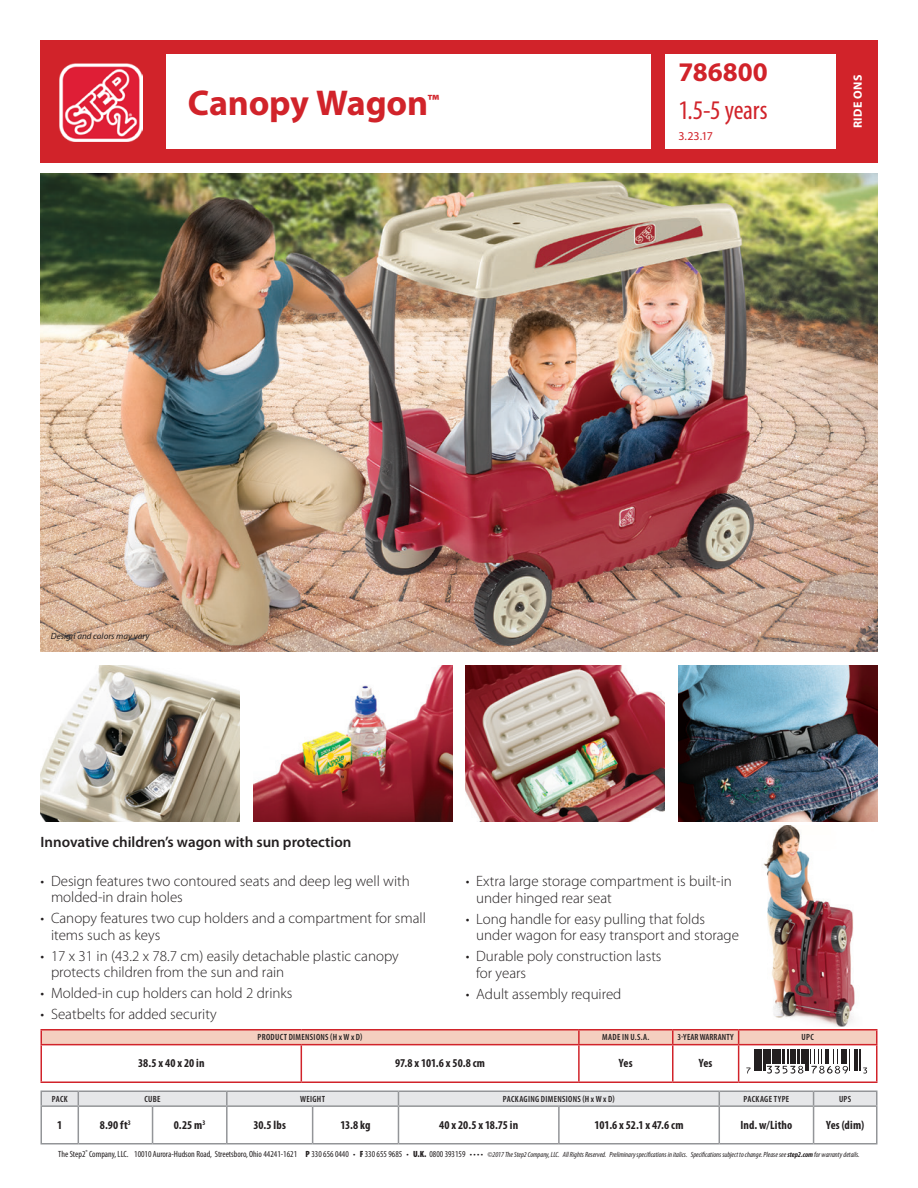
<style>
.page{position:relative;width:918px;height:1188px;background:#fff}
.page>*{position:absolute;margin:0;border:0;box-sizing:border-box;transform-origin:0 0}
.t1{font:700 36px "Myriad Pro";letter-spacing:-.005em;color:#d1232a}
.t2{font:condensed 27px "Myriad Pro";letter-spacing:-.01em;color:#d1232a}
.t3{font:700 27px "Myriad Pro";color:#d1232a}
.t4{font:300 15px/16.5px "Myriad Pro";color:#231f20}
.Heading_1{font:600 15px "Myriad Pro";color:#231f20}
.t5{font:700 condensed 12px "Myriad Pro";letter-spacing:.01em;color:#231f20}
.t6{font:700 12px "Myriad Pro";letter-spacing:.035em;color:#fff}
.t7{font:12px "Myriad Pro";color:#d1232a}
.t8{font:600 condensed 9px "Myriad Pro";letter-spacing:.035em;color:#231f20}
.t9{font:italic 9px "Myriad Pro";color:#231f20}
.t10{font:600 condensed 9px "Myriad Pro";letter-spacing:.005em;color:#231f20}
.t11{font:italic condensed 7.5px "Myriad Pro";color:#231f20}
.s1{font-style:normal;font-size:9px}
.s2{font-weight:900;font-style:normal;font-size:9px}
.s3{font-weight:700}
</style>
<div class="page">
<div style="left:166px;top:40px;width:712px;height:14px;background:#d1232a"></div>
<div style="left:166px;top:149px;width:712px;height:14px;background:#d1232a"></div>
<div style="left:40px;top:40px;width:126px;height:123px;background:#d1232a"></div>
<div style="left:651px;top:40px;width:14px;height:123px;background:#d1232a"></div>
<div style="left:836px;top:40px;width:42px;height:123px;background:#d1232a"></div>
<img style="left:59px;top:64px;width:83px;height:77px">
<img style="left:763px;top:825px;width:92px;height:201px">
<hr style="left:40px;top:1029px;width:261px;height:1px;background:#d1232a">
<hr style="left:301px;top:1029px;width:278px;height:1px;background:#d1232a">
<hr style="left:579px;top:1029px;width:94px;height:1px;background:#d1232a">
<hr style="left:673px;top:1029px;width:66px;height:1px;background:#d1232a">
<hr style="left:739px;top:1029px;width:139px;height:1px;background:#d1232a">
<hr style="left:40px;top:1045px;width:2px;height:37px;background:#d1232a">
<hr style="left:301px;top:1045px;width:1px;height:37px;background:#d1232a">
<hr style="left:578px;top:1045px;width:2px;height:37px;background:#d1232a">
<hr style="left:672px;top:1045px;width:2px;height:37px;background:#d1232a">
<hr style="left:738px;top:1045px;width:1px;height:37px;background:#d1232a">
<hr style="left:876px;top:1045px;width:2px;height:37px;background:#d1232a">
<hr style="left:40px;top:1082px;width:261px;height:1px;background:#d1232a">
<hr style="left:301px;top:1082px;width:278px;height:1px;background:#d1232a">
<hr style="left:579px;top:1082px;width:94px;height:1px;background:#d1232a">
<hr style="left:673px;top:1082px;width:66px;height:1px;background:#d1232a">
<hr style="left:739px;top:1082px;width:139px;height:1px;background:#d1232a">
<img style="left:40px;top:665px;width:200px;height:157px">
<img style="left:466px;top:665px;width:199px;height:157px">
<img style="left:253px;top:665px;width:199px;height:157px">
<img style="left:678px;top:665px;width:200px;height:157px">
<img style="left:40px;top:174px;width:838px;height:478px">
<svg style="left:40px;top:1030px;width:838px;height:44px"></svg>
<hr style="left:40px;top:1107px;width:2px;height:36px;background:#939598">
<hr style="left:78px;top:1107px;width:1px;height:36px;background:#939598">
<hr style="left:152px;top:1107px;width:1px;height:36px;background:#939598">
<hr style="left:226px;top:1107px;width:2px;height:36px;background:#939598">
<hr style="left:312px;top:1107px;width:1px;height:36px;background:#939598">
<hr style="left:398px;top:1107px;width:1px;height:36px;background:#939598">
<hr style="left:558px;top:1107px;width:2px;height:36px;background:#939598">
<hr style="left:719px;top:1107px;width:1px;height:36px;background:#939598">
<hr style="left:813px;top:1107px;width:1px;height:36px;background:#939598">
<hr style="left:876px;top:1107px;width:2px;height:36px;background:#939598">
<hr style="left:40px;top:1143px;width:38px;height:1px;background:#939598">
<hr style="left:78px;top:1143px;width:75px;height:1px;background:#939598">
<hr style="left:153px;top:1143px;width:74px;height:1px;background:#939598">
<hr style="left:227px;top:1143px;width:86px;height:1px;background:#939598">
<hr style="left:313px;top:1143px;width:85px;height:1px;background:#939598">
<hr style="left:398px;top:1143px;width:161px;height:1px;background:#939598">
<hr style="left:559px;top:1143px;width:160px;height:1px;background:#939598">
<hr style="left:719px;top:1143px;width:95px;height:1px;background:#939598">
<hr style="left:814px;top:1143px;width:63px;height:1px;background:#939598">
<hr style="left:40px;top:1090px;width:38px;height:2px;background:#939598">
<hr style="left:78px;top:1090px;width:75px;height:2px;background:#939598">
<hr style="left:153px;top:1090px;width:74px;height:2px;background:#939598">
<hr style="left:227px;top:1090px;width:86px;height:2px;background:#939598">
<hr style="left:313px;top:1090px;width:85px;height:2px;background:#939598">
<hr style="left:398px;top:1090px;width:161px;height:2px;background:#939598">
<hr style="left:559px;top:1090px;width:160px;height:2px;background:#939598">
<hr style="left:719px;top:1090px;width:95px;height:2px;background:#939598">
<hr style="left:814px;top:1090px;width:63px;height:2px;background:#939598">
<svg style="left:40px;top:1091px;width:838px;height:15px;background:#dfe0e2"></svg>
<hr style="left:40px;top:1105px;width:38px;height:2px;background:#939598">
<hr style="left:78px;top:1105px;width:75px;height:2px;background:#939598">
<hr style="left:153px;top:1105px;width:74px;height:2px;background:#939598">
<hr style="left:227px;top:1105px;width:86px;height:2px;background:#939598">
<hr style="left:313px;top:1105px;width:85px;height:2px;background:#939598">
<hr style="left:398px;top:1105px;width:161px;height:2px;background:#939598">
<hr style="left:559px;top:1105px;width:160px;height:2px;background:#939598">
<hr style="left:719px;top:1105px;width:95px;height:2px;background:#939598">
<hr style="left:814px;top:1105px;width:63px;height:2px;background:#939598">
<p class="t1" style="left:188px;top:83px;width:253px">Canopy Wagon<sup>™</sup></p>
<p class="t3" style="left:678px;top:56px;width:91px">786800</p>
<p class="t2" style="left:678px;top:95px;width:91px">1.5-5 years</p>
<p class="t7" style="left:678px;top:130px;width:36px">3.23.17</p>
<p class="t6" style="left:851px;top:128px;width:55px;rotate:-90deg">RIDE ONS</p>
<p class="t9" style="left:51px;top:631px;width:100px">Design and colors may vary</p>
<p class="Heading_1" style="left:40px;top:833px;width:312px">Innovative children’s wagon with sun protection</p>
<p class="t4" style="left:40px;top:873px;width:371px">• Design features two contoured seats and deep leg well with</p>
<p class="t4" style="left:51px;top:889px;width:133px">molded-in drain holes</p>
<p class="t4" style="left:51px;top:910px;width:377px;text-indent:-10px">• Canopy features two cup holders and a compartment for small items such as keys</p>
<p class="t4" style="left:51px;top:948px;width:349px;text-indent:-10px">• 17 x 31 in (43.2 x 78.7 cm) easily detachable plastic canopy protects children from the sun and rain</p>
<p class="t4" style="left:40px;top:985px;width:254px">• Molded-in cup holders can hold 2 drinks</p>
<p class="t4" style="left:40px;top:1006px;width:178px">• Seatbelts for added security</p>
<p class="t4" style="left:466px;top:873px;width:268px">• Extra large storage compartment is built-in</p>
<p class="t4" style="left:476px;top:890px;width:137px">under hinged rear seat</p>
<p class="t4" style="left:466px;top:911px;width:241px">• Long handle for easy pulling that folds</p>
<p class="t4" style="left:476px;top:927px;width:264px">under wagon for easy transport and storage</p>
<p class="t4" style="left:466px;top:948px;width:197px">• Durable poly construction lasts</p>
<p class="t4" style="left:476px;top:965px;width:51px">for years</p>
<p class="t4" style="left:466px;top:986px;width:157px">• Adult assembly required</p>
<p class="t8" style="left:258px;top:1032px;width:107px">PRODUCT DIMENSIONS (H x W x D)</p>
<p class="t8" style="left:602px;top:1032px;width:49px">MADE IN U.S.A.</p>
<p class="t10" style="left:678px;top:1032px;width:58px">3-YEAR WARRANTY</p>
<p class="t8" style="left:802px;top:1032px;width:14px">UPC</p>
<p class="t5" style="left:138px;top:1057px;width:68px">38.5 x 40 x 20 in</p>
<p class="t5" style="left:395px;top:1057px;width:91px">97.8 x 101.6 x 50.8 cm</p>
<p class="t5" style="left:619px;top:1057px;width:15px">Yes</p>
<p class="t5" style="left:699px;top:1057px;width:15px">Yes</p>
<p class="t8" style="left:52px;top:1094px;width:17px">PACK</p>
<p class="t8" style="left:144px;top:1094px;width:18px">CUBE</p>
<p class="t8" style="left:300px;top:1094px;width:26px">WEIGHT</p>
<p class="t8" style="left:503px;top:1094px;width:113px">PACKAGING DIMENSIONS (H x W x D)</p>
<p class="t8" style="left:744px;top:1094px;width:47px">PACKAGE TYPE</p>
<p class="t8" style="left:839px;top:1094px;width:14px">UPS</p>
<p class="t5" style="left:57px;top:1118px;width:7px">1</p>
<p class="t5" style="left:100px;top:1118px;width:33px">8.90 ft<sup>3</sup></p>
<p class="t5" style="left:174px;top:1118px;width:33px">0.25 m<sup>3</sup></p>
<p class="t5" style="left:253px;top:1118px;width:34px">30.5 lbs</p>
<p class="t5" style="left:340px;top:1118px;width:32px">13.8 kg</p>
<p class="t5" style="left:439px;top:1118px;width:81px">40 x 20.5 x 18.75 in</p>
<p class="t5" style="left:595px;top:1118px;width:90px">101.6 x 52.1 x 47.6 cm</p>
<p class="t5" style="left:740px;top:1118px;width:54px">Ind. w/Litho</p>
<p class="t5" style="left:826px;top:1118px;width:39px">Yes (dim)</p>
<p class="t11" style="left:58px;top:1151px;width:803px"><span class="s1">The Step2</span><sup>®</sup> <span class="s1">Company, LLC. 10010 Aurora-Hudson Road, Streetsboro, Ohio 44241-1621</span> <span class="s2">P</span> <span class="s1">330 656 0440 •</span> <span class="s2">F</span> <span class="s1">330 655 9685 •</span> <span class="s2">U.K.</span> <span class="s1">0800 393159 • • • •</span> ©2017 The Step2 Company, LLC. All Rights Reserved. Preliminary specifications in italics. Specifications subject to change. Please see <span class="s3">step2.com</span> for warranty details.</p>
</div>
